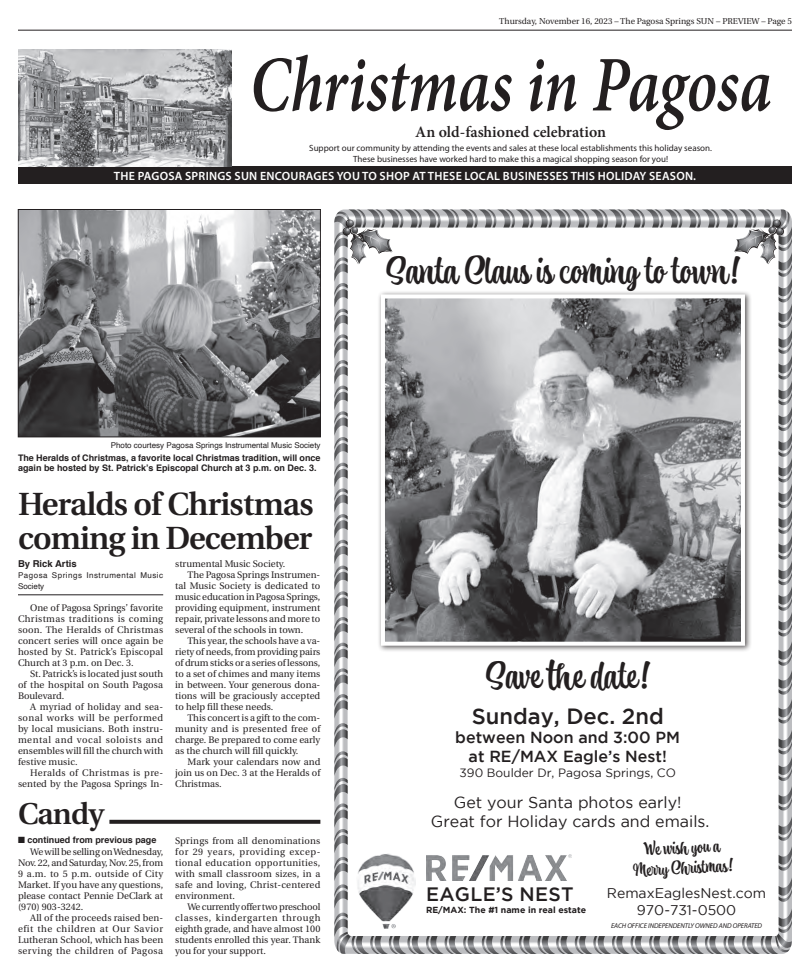
<style>
.page{position:relative;width:810px;height:972px;background:#fff}
.page>*{position:absolute;margin:0;border:0;box-sizing:border-box;transform-origin:0 0}
.t1{font:italic 600 79px "Minion Pro";color:#231f20;scale:.8 1}
.t2{font:34.8px "Atocha";color:#231f20}
.t3{font:600 32px/34px "Utopia";letter-spacing:-.025em;color:#231f20}
.t4{font:600 30px "Utopia";letter-spacing:-.025em;color:#231f20}
.t5{font:500 22px "Gotham";color:#231f20}
.t6{font:500 19.4px "Gotham";letter-spacing:.015em;color:#231f20}
.t7{font:16.8px/20.2px "Atocha";color:#231f20;text-align:center}
.t8{font:16px/19.2px "Gotham";color:#231f20;text-align:center}
.t9{font:500 16px/19.2px "Gotham";color:#231f20;text-align:center}
.t10{font:600 15.9px "Minion Pro";color:#231f20}
.t11{font:14px/16.8px "Gotham";color:#231f20;text-align:center}
.t12{font:600 12px "Myriad Pro";letter-spacing:.02em;color:#fff}
.t13{font:12px "Gotham";color:#231f20}
.t14{font:9.5px/11px "Utopia";color:#231f20;text-align:justify}
.t15{font:9.5px "Utopia";letter-spacing:.025em;color:#231f20}
.t16{font:700 9.5px "Helvetica";color:#231f20}
.t17{font:9px/10.8px "Myriad Pro";color:#231f20;text-align:center}
.t18{font:700 9px/10px "Helvetica";color:#231f20}
.t19{font:700 8.8px "Gotham";color:#231f20}
.t20{font:8.5px "Utopia";color:#231f20}
.t21{font:8px "Helvetica";color:#231f20}
.t22{font:8px/11px "Helvetica";letter-spacing:.065em;color:#231f20}
.t23{font:italic 7px "Myriad Pro";letter-spacing:-.01em;color:#231f20}
</style>
<div class="page">
<hr style="left:18px;top:30px;width:774px;height:1px;background:#231f20">
<div style="left:18px;top:167px;width:774px;height:17px;background:#231f20"></div>
<img style="left:18px;top:49px;width:214px;height:118px">
<svg style="left:334px;top:210px;width:458px;height:744px"></svg>
<div style="left:377px;top:290px;width:375px;height:363px;background:#231f20;opacity:.75"></div>
<img style="left:386px;top:299px;width:354px;height:342px">
<div style="left:381px;top:294px;width:364px;height:352px;border:4px solid #fff"></div>
<svg style="left:109px;top:820px;width:211px;height:4px"></svg>
<img style="left:20px;top:211px;width:299px;height:224px">
<div style="left:18px;top:209px;width:303px;height:228px;border:1px solid #231f20"></div>
<hr style="left:18px;top:595px;width:145px;height:1px;background:#231f20">
<p class="t20" style="left:499px;top:17px;width:294px">Thursday, November 16, 2023 – The Pagosa Springs SUN – PREVIEW – Page 5</p>
<h1 class="t1" style="left:250px;top:30px;width:654px">Christmas in Pagosa</h1>
<h3 class="t10" style="left:415px;top:121px;width:192px">An old-fashioned celebration</h3>
<p class="t17" style="left:309px;top:142px;width:404px">Support our community by attending the events and sales at these local establishments this holiday season.<br>These businesses have worked hard to make this a magical shopping season for you!</p>
<p class="t12" style="left:114px;top:168px;width:584px">THE PAGOSA SPRINGS SUN ENCOURAGES YOU TO SHOP AT THESE LOCAL BUSINESSES THIS HOLIDAY SEASON.</p>
<p class="t21" style="left:111px;top:439px;width:211px">Photo courtesy Pagosa Springs Instrumental Music Society</p>
<p class="t18" style="left:18px;top:453px;width:304px">The Heralds of Christmas, a favorite local Christmas tradition, will once again be hosted by St. Patrick’s Episcopal Church at 3 p.m. on Dec. 3.</p>
<h3 class="t3" style="left:18px;top:487px;width:297px">Heralds of Christmas coming in December</h3>
<p class="t16" style="left:18px;top:555px;width:60px">By Rick Artis</p>
<p class="t22" style="left:18px;top:570px;width:147px">Pagosa Springs Instrumental Music<br>Society</p>
<p class="t14" style="left:18px;top:603px;width:147px;text-indent:12px">One of Pagosa Springs’ favorite Christmas traditions is coming soon. The Heralds of Christmas concert series will once again be hosted by St. Patrick’s Episcopal Church at 3 p.m. on Dec. 3.</p>
<p class="t14" style="left:18px;top:669px;width:147px;text-indent:12px">St. Patrick’s is located just south of the hospital on South Pagosa Boulevard.</p>
<p class="t14" style="left:18px;top:702px;width:147px;text-indent:12px">A myriad of holiday and sea&shy;sonal works will be performed by local musicians. Both instru&shy;mental and vocal soloists and ensembles will fill the church with festive music.</p>
<p class="t14" style="left:18px;top:768px;width:147px;text-align:right">Heralds of Christmas is pre&shy;sented by the Pagosa Springs In-</p>
<p class="t14" style="left:175px;top:559px;width:112px">strumental Music Society.</p>
<p class="t14" style="left:187px;top:570px;width:134px">The Pagosa Springs Instrumen-</p>
<p class="t14" style="left:175px;top:581px;width:147px">tal Music Society is dedicated to</p>
<p class="t14" style="left:175px;top:592px;width:147px">music education in Pagosa Springs,</p>
<p class="t14" style="left:175px;top:603px;width:147px">providing equipment, instrument</p>
<p class="t14" style="left:175px;top:614px;width:147px">repair, private lessons and more to</p>
<p class="t14" style="left:175px;top:625px;width:130px">several of the schools in town.</p>
<p class="t14" style="left:187px;top:636px;width:134px">This year, the schools have a va-</p>
<p class="t14" style="left:175px;top:647px;width:147px">riety of needs, from providing pairs</p>
<p class="t14" style="left:175px;top:658px;width:147px">of drum sticks or a series of lessons,</p>
<p class="t14" style="left:175px;top:669px;width:147px">to a set of chimes and many items</p>
<p class="t14" style="left:175px;top:680px;width:147px">in between. Your generous dona-</p>
<p class="t14" style="left:175px;top:691px;width:147px">tions will be graciously accepted</p>
<p class="t14" style="left:175px;top:702px;width:100px">to help fill these needs.</p>
<p class="t14" style="left:187px;top:713px;width:134px">This concert is a gift to the com-</p>
<p class="t15" style="left:175px;top:724px;width:147px">munity and is presented free of</p>
<p class="t14" style="left:175px;top:735px;width:147px">charge. Be prepared to come early</p>
<p class="t14" style="left:175px;top:746px;width:125px">as the church will fill quickly.</p>
<p class="t14" style="left:187px;top:757px;width:134px">Mark your calendars now and</p>
<p class="t14" style="left:175px;top:768px;width:147px">join us on Dec. 3 at the Heralds of</p>
<p class="t14" style="left:175px;top:779px;width:48px">Christmas.</p>
<h3 class="t4" style="left:18px;top:797px;width:88px">Candy</h3>
<p class="t18" style="left:18px;top:834px;width:140px">■ continued from previous page</p>
<p class="t14" style="left:18px;top:846px;width:147px;text-indent:12px">We will be selling on Wednesday, Nov. 22, and Saturday, Nov. 25, from 9 a.m. to 5 p.m. outside of City Market. If you have any questions, please contact Pennie DeClark at (970) 903-3242.</p>
<p class="t14" style="left:18px;top:912px;width:147px;text-indent:12px">All of the proceeds raised ben&shy;efit the children at Our Savior Lutheran School, which has been serving the children of Pagosa</p>
<p class="t14" style="left:175px;top:835px;width:147px">Springs from all denominations for 29 years, providing excep&shy;tional education opportunities, with small classroom sizes, in a safe and loving, Christ-centered environment.</p>
<p class="t14" style="left:175px;top:901px;width:147px;text-indent:12px">We currently offer two preschool classes, kindergarten through eighth grade, and have almost 100 students enrolled this year. Thank you for your support.</p>
<h2 class="t2" style="left:386px;top:246px;width:356px">Santa Claus is coming to town!</h2>
<h2 class="t2" style="left:485px;top:652px;width:166px">Save the date!</h2>
<h3 class="t5" style="left:472px;top:704px;width:194px">Sunday, Dec. 2nd</h3>
<h3 class="t9" style="left:455px;top:727px;width:226px">between Noon and 3:00 PM at RE/MAX Eagle’s Nest!</h3>
<p class="t13" style="left:460px;top:766px;width:218px">390 Boulder Dr, Pagosa Springs, CO</p>
<h3 class="t8" style="left:431px;top:792px;width:280px">Get your Santa photos early!<br>Great for Holiday cards and emails.</h3>
<h3 class="t6" style="left:426px;top:883px;width:149px">EAGLE’S NEST</h3>
<p class="t19" style="left:426px;top:905px;width:162px">RE/MAX: The #1 name in real estate</p>
<h3 class="t7" style="left:632px;top:841px;width:102px;rotate:-3deg">We wish you a<br>Merr y Christmas!</h3>
<h3 class="t11" style="left:607px;top:885px;width:161px">RemaxEaglesNest.com<br>970-731-0500</h3>
<p class="t23" style="left:611px;top:922px;width:153px">EACH OFFICE INDEPENDENTLY OWNED AND OPERATED</p>
</div>
